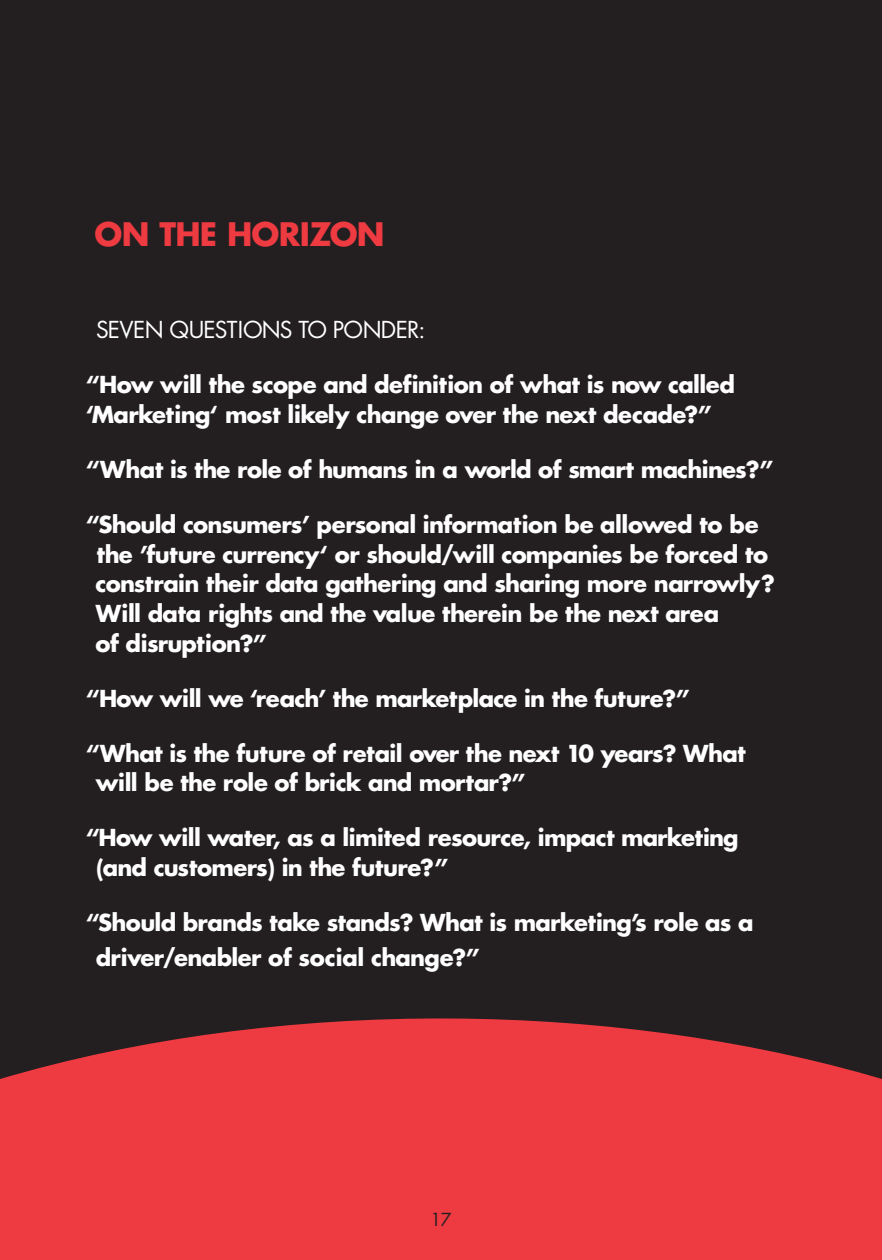
<style>
.page{position:relative;width:882px;height:1260px;background:#231f20}
.page>*{position:absolute;margin:0;border:0;box-sizing:border-box;transform-origin:0 0}
.t1{font:700 31.5px "Futura";letter-spacing:-.025em;color:#ee3a41}
.t2{font:700 22.75px/29.8px "Futura";letter-spacing:-.025em;color:#fff}
.t3{font:22.75px "Futura";letter-spacing:-.03em;color:#fff}
.t4{font:17.5px "Futura";color:#231f20}
</style>
<div class="page">
<svg style="left:0;top:1018px;width:882px;height:242px;background:#dd373e"></svg>
<h1 class="t1" style="left:94px;top:213px;width:292px">ON THE HORIZON</h1>
<p class="t3" style="left:96px;top:315px;width:331px">SEVEN QUESTIONS TO PONDER:</p>
<p class="t2" style="left:86px;top:369px;width:651px">“How will the scope and definition of what is now called ‘Marketing‘ most likely change over the next decade?”</p>
<p class="t2" style="left:86px;top:454px;width:689px">“What is the role of humans in a world of smart machines?”</p>
<p class="t2" style="left:96px;top:509px;width:681px;text-indent:-9px">“Should consumers’ personal information be allowed to be the ’future currency‘ or should/will companies be forced to constrain their data gathering and sharing more narrowly?<br>Will data rights and the value therein be the next area<br>of disruption?”</p>
<p class="t2" style="left:86px;top:683px;width:605px">“How will we ‘reach’ the marketplace in the future?”</p>
<p class="t2" style="left:96px;top:738px;width:651px;text-indent:-10px">“What is the future of retail over the next 10 years? What will be the role of brick and mortar?”</p>
<p class="t2" style="left:96px;top:823px;width:644px;text-indent:-10px">“How will water, as a limited resource, impact marketing (and customers) in the future?”</p>
<p class="t2" style="left:96px;top:905px;width:659px;line-height:35px;text-indent:-10px">“Should brands take stands? What is marketing’s role as a driver/enabler of social change?”</p>
<p class="t4" style="left:430px;top:1209px;width:23px">17</p>
</div>
